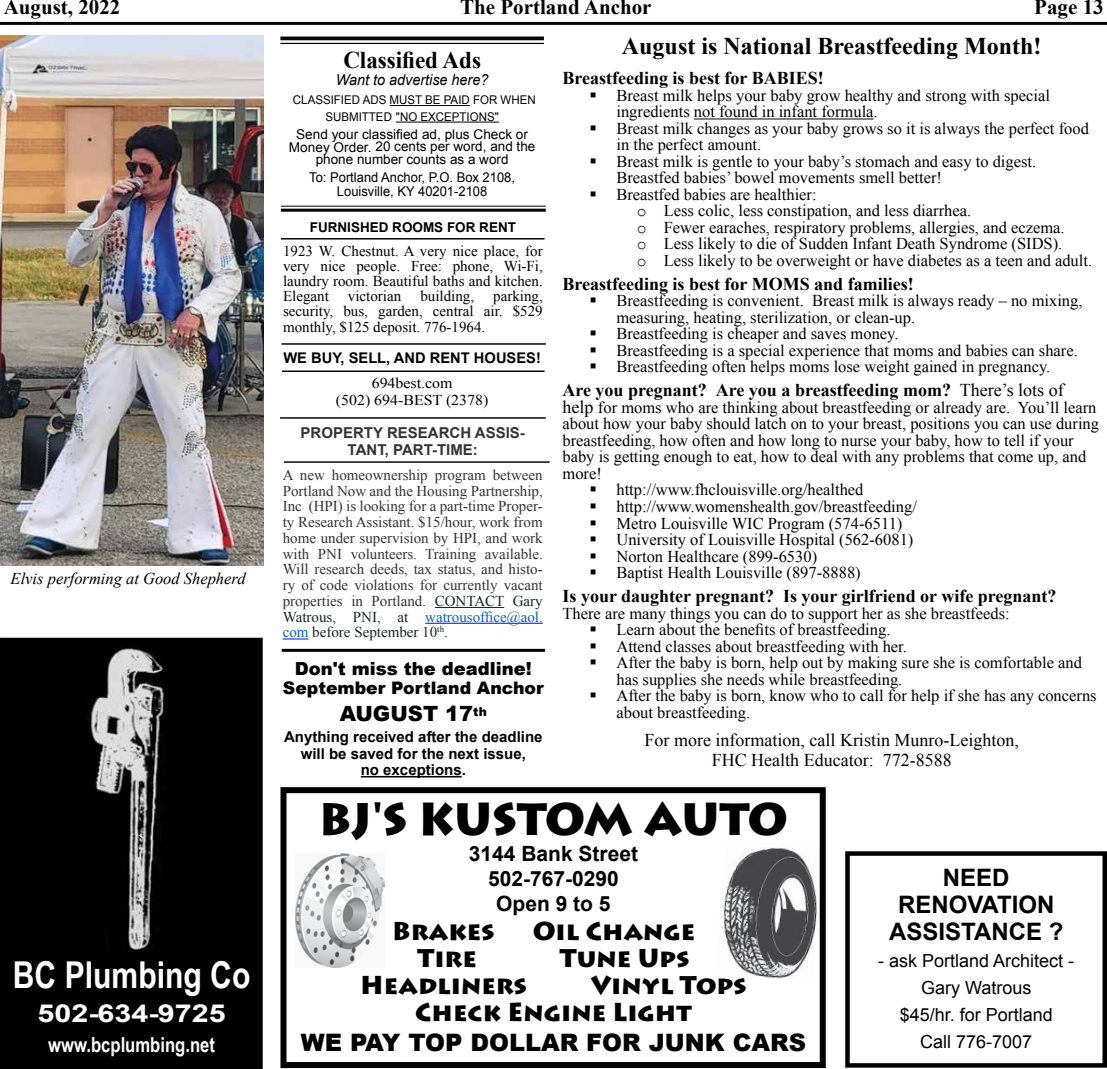
<style>
.page{position:relative;width:1107px;height:1069px;background:#fff}
.page>*{position:absolute;margin:0;border:0;box-sizing:border-box;transform-origin:0 0}
.t1{font:900 45px "Lithos Pro";color:#000}
.t2{font:700 36.9px "Arial Narrow";color:#fff}
.t3{font:900 25.5px/27px "Lithos Pro";color:#000}
.t4{font:700 24.75px "Arial";color:#fff;scale:1.23 1}
.t5{font:700 24px "Times New Roman";color:#000}
.t6{font:900 24px "Arial";color:#000}
.t7{font:700 24px/27px "Arial";color:#000;text-align:center}
.t8{font:700 24px "Times New Roman";color:#000;scale:.96 1}
.t9{font:700 21px "Times New Roman";color:#000}
.t10{font:700 21px/25.2px "Arial";color:#000;text-align:center}
.t11{font:900 21px "Arial";color:#000}
.t12{font:700 20.7px "Arial Narrow";color:#fff}
.t13{font:700 18px "Times New Roman";color:#000}
.t14{font:18px/19.5px "Times New Roman";color:#000;text-align:center}
.t15{font:18px/27px "Arial";color:#000;text-align:center}
.t16{font:900 18px "Arial";color:#000}
.t17{font:900 17.25px "Arial";color:#000}
.t18{font:16.5px/16.5px "Times New Roman";color:#000}
.t19{font:italic 16.5px "Times New Roman";color:#000}
.t20{font:15px/15.8px "Times New Roman";color:#333;text-align:justify}
.t21{font:15px/15px "Times New Roman";color:#000;text-align:justify}
.t22{font:700 15px/16.5px "Arial";color:#000;text-align:center}
.t23{font:700 15px/16.5px "Arial";color:#333;text-align:center}
.t24{font:15px/16.5px "Times New Roman";color:#000;text-align:center;scale:1.06 1}
.t25{font:italic 15px "Arial";color:#000;scale:.96 1}
.t26{font:700 14.7px "Arial";color:#000}
.t27{font:13.5px/12px "Arial";color:#000;text-align:center}
.t28{font:13.5px "Arial";color:#000;scale:.96 1}
.t29{font:700 13.5px "Arial";color:#000}
.t30{font:12px/16.5px "Arial";color:#000;text-align:center;scale:.96 1}
.s1{color:#1d2228}
.s2{color:#0563c1}
.s3{font-family:"Courier New"}
.s4{font-weight:400}
.s5{font-size:18px}
</style>
<div class="page">
<hr style="left:0;top:22px;width:1107px;height:3px;background:#000">
<hr style="left:282px;top:648px;width:263px;height:3px;background:#000">
<div style="left:2px;top:639px;width:258px;height:427px;background:#000"></div>
<div style="left:0;top:637px;width:263px;height:431px;border:4px solid #000"></div>
<img style="left:89px;top:647px;width:76px;height:302px">
<img style="left:295px;top:853px;width:89px;height:114px">
<img style="left:723px;top:847px;width:94px;height:132px">
<div style="left:280px;top:787px;width:546px;height:280px;border:6px solid #000"></div>
<div style="left:845px;top:851px;width:262px;height:216px;border:4px solid #000"></div>
<hr style="left:694px;top:118px;width:180px;height:1px;background:#000">
<hr style="left:281px;top:238px;width:264px;height:1px;background:#000">
<hr style="left:281px;top:206px;width:265px;height:1px;background:#000">
<hr style="left:281px;top:209px;width:265px;height:3px;background:#000">
<hr style="left:280px;top:417px;width:266px;height:1px;background:#000">
<hr style="left:282px;top:343px;width:264px;height:1px;background:#000">
<hr style="left:280px;top:37px;width:264px;height:3px;background:#000">
<hr style="left:280px;top:43px;width:264px;height:1px;background:#000">
<hr style="left:390px;top:105px;width:80px;height:1px;background:#000">
<hr style="left:396px;top:122px;width:103px;height:1px;background:#000">
<hr style="left:282px;top:370px;width:263px;height:2px;background:#000">
<hr style="left:435px;top:607px;width:69px;height:1px;background:#1d2228">
<hr style="left:425px;top:622px;width:118px;height:1px;background:#00f">
<svg style="left:283px;top:638px;width:26px;height:1px"></svg>
<hr style="left:284px;top:461px;width:266px;height:1px;background:#000">
<hr style="left:361px;top:775px;width:101px;height:2px;background:#000">
<img style="left:0;top:35px;width:263px;height:530px">
<p class="t9" style="left:4px;top:-8px;width:118px">August, 2022</p>
<p class="t9" style="left:460px;top:-8px;width:193px">The Portland Anchor</p>
<p class="t9" style="left:1034px;top:-8px;width:71px">Page 13</p>
<p class="t19" style="left:11px;top:567px;width:236px">Elvis performing at Good Shepherd</p>
<h2 class="t2" style="left:13px;top:946px;width:239px">BC Plumbing Co</h2>
<h3 class="t4" style="left:38px;top:995px;width:155px">502-634-9725</h3>
<p class="t12" style="left:48px;top:1028px;width:168px">www.bcplumbing.net</p>
<h3 class="t8" style="left:343px;top:43px;width:145px">Classified Ads</h3>
<p class="t25" style="left:336px;top:70px;width:160px">Want to advertise here?</p>
<p class="t30" style="left:293px;top:92px;width:254px">CLASSIFIED ADS MUST BE PAID FOR WHEN<br>SUBMITTED "NO EXCEPTIONS"</p>
<p class="t27" style="left:289px;top:128px;width:248px">Send your classified ad, plus Check or<br>Money Order. 20 cents per word, and the</p>
<p class="t27" style="left:309px;top:150px;width:207px;line-height:18px">phone number counts as a word<br>To: Portland Anchor, P.O. Box 2108,</p>
<p class="t28" style="left:337px;top:182px;width:158px">Louisville, KY 40201-2108</p>
<p class="t29" style="left:310px;top:218px;width:208px">FURNISHED ROOMS FOR RENT</p>
<p class="t21" style="left:283px;top:243px;width:261px">1923 W. Chestnut. A very nice place, for very nice people. Free: phone, Wi-Fi, laundry room. Beautiful baths and kitchen.<br>Elegant</p>
<p class="t21" style="left:283px;top:288px;width:261px;text-indent:210px">parking, security, bus, garden, central air. $529 monthly, $125 deposit. 776-1964.</p>
<p class="t21" style="left:348px;top:288px;width:55px">victorian</p>
<p class="t21" style="left:420px;top:288px;width:55px">building,</p>
<p class="t26" style="left:283px;top:347px;width:259px">WE BUY, SELL, AND RENT HOUSES!</p>
<p class="t24" style="left:336px;top:374px;width:145px">694best.com<br>(502) 694-BEST (2378)</p>
<p class="t23" style="left:301px;top:425px;width:226px">PROPERTY RESEARCH ASSIS-<br>TANT, PART-TIME:</p>
<p class="t20" style="left:283px;top:466px;width:262px">A new homeownership program between Portland Now and the Housing Partnership, Inc (HPI) is looking for a part-time Proper&shy;ty Research Assistant. $15/hour, work from home under supervision by HPI, and work with PNI volunteers. Training available.<br>Will research deeds, tax status, and histo&shy;ry of code violations for currently vacant properties in Portland. <span class="s1">CONTACT Gary Watrous, PNI, at</span> <span class="s2">watrousoffice@aol. com</span> <span class="s1">before September 10</span><sup>th</sup><span class="s1">.</span></p>
<p class="t16" style="left:295px;top:655px;width:239px">Don't miss the deadline!</p>
<p class="t17" style="left:283px;top:675px;width:262px">September Portland Anchor</p>
<p class="t11" style="left:340px;top:698px;width:149px">AUGUST 17<sup>th</sup></p>
<p class="t22" style="left:284px;top:728px;width:260px">Anything received after the deadline will be saved for the next issue,<br>no exceptions.</p>
<h3 class="t5" style="left:622px;top:29px;width:421px">August is National Breastfeeding Month!</h3>
<p class="t13" style="left:562px;top:65px;width:263px">Breastfeeding is best for BABIES!</p>
<p class="t18" style="left:616px;top:86px;width:435px;text-indent:-27px">▪ Breast milk helps your baby grow healthy and strong with special ingredients not found in infant formula.</p>
<p class="t18" style="left:616px;top:119px;width:474px;text-indent:-27px">▪ Breast milk changes as your baby grows so it is always the perfect food in the perfect amount.</p>
<p class="t18" style="left:616px;top:152px;width:421px;text-indent:-27px">▪ Breast milk is gentle to your baby’s stomach and easy to digest.<br>Breastfed babies’ bowel movements smell better!</p>
<p class="t18" style="left:637px;top:185px;width:457px;text-indent:-47px">▪ Breastfed babies are healthier:<br><span class="s3">o</span> Less colic, less constipation, and less diarrhea.<br><span class="s3">o</span> Fewer earaches, respiratory problems, allergies, and eczema.<br><span class="s3">o</span> Less likely to die of Sudden Infant Death Syndrome (SIDS).<br><span class="s3">o</span> Less likely to be overweight or have diabetes as a teen and adult.</p>
<p class="t13" style="left:562px;top:271px;width:353px">Breastfeeding is best for MOMS and families!</p>
<p class="t18" style="left:616px;top:292px;width:468px;text-indent:-27px">▪ Breastfeeding is convenient. Breast milk is always ready – no mixing, measuring, heating, sterilization, or clean-up.</p>
<p class="t18" style="left:590px;top:325px;width:311px">▪ Breastfeeding is cheaper and saves money.</p>
<p class="t18" style="left:590px;top:341px;width:490px">▪ Breastfeeding is a special experience that moms and babies can share.</p>
<p class="t18" style="left:590px;top:358px;width:462px">▪ Breastfeeding often helps moms lose weight gained in pregnancy.</p>
<p class="t13" style="left:562px;top:377px;width:503px">Are you pregnant? Are you a breastfeeding mom? <span class="s4">There’s lots of</span></p>
<p class="t18" style="left:562px;top:398px;width:538px"><span class="s5">help</span> for moms who are thinking about breastfeeding or already are. You’ll learn about how your baby should latch on to your breast, positions you can use during breastfeeding, how often and how long to nurse your baby, how to tell if your baby is getting enough to eat, how to deal with any problems that come up, and more!</p>
<p class="t18" style="left:589px;top:481px;width:276px">▪ http://www.fhclouisville.org/healthed</p>
<p class="t18" style="left:589px;top:497px;width:329px">▪ http://www.womenshealth.gov/breastfeeding/</p>
<p class="t18" style="left:589px;top:514px;width:314px">▪ Metro Louisville WIC Program (574-6511)</p>
<p class="t18" style="left:589px;top:530px;width:325px">▪ University of Louisville Hospital (562-6081)</p>
<p class="t18" style="left:589px;top:547px;width:229px">▪ Norton Healthcare (899-6530)</p>
<p class="t18" style="left:589px;top:563px;width:273px">▪ Baptist Health Louisville (897-8888)</p>
<p class="t13" style="left:562px;top:583px;width:496px">Is your daughter pregnant? Is your girlfriend or wife pregnant?</p>
<p class="t18" style="left:562px;top:604px;width:449px">There are many things you can do to support her as she breastfeeds:</p>
<p class="t18" style="left:589px;top:620px;width:303px">▪ Learn about the benefits of breastfeeding.</p>
<p class="t18" style="left:589px;top:637px;width:319px">▪ Attend classes about breastfeeding with her.</p>
<p class="t18" style="left:616px;top:653px;width:467px;text-indent:-27px">▪ After the baby is born, help out by making sure she is comfortable and has supplies she needs while breastfeeding.</p>
<p class="t18" style="left:616px;top:686px;width:482px;text-indent:-27px">▪ After the baby is born, know who to call for help if she has any concerns about breastfeeding.</p>
<p class="t14" style="left:645px;top:729px;width:376px">For more information, call Kristin Munro-Leighton,<br>FHC Health Educator: 772-8588</p>
<h1 class="t1" style="left:319px;top:791px;width:471px">BJ'S KUSTOM AUTO</h1>
<p class="t10" style="left:469px;top:840px;width:171px">3144 Bank Street<br>502-767-0290<br>Open 9 to 5</p>
<h3 class="t3" style="left:392px;top:917px;width:104px">Brakes</h3>
<h3 class="t3" style="left:533px;top:917px;width:164px">Oil Change</h3>
<h3 class="t3" style="left:418px;top:944px;width:61px">Tire</h3>
<h3 class="t3" style="left:560px;top:944px;width:131px">Tune Ups</h3>
<h3 class="t3" style="left:360px;top:971px;width:168px">Headliners</h3>
<h3 class="t3" style="left:415px;top:971px;width:333px;text-indent:175px">Vinyl Tops<br>Check Engine Light</h3>
<h3 class="t6" style="left:301px;top:1024px;width:507px">WE PAY TOP DOLLAR FOR JUNK CARS</h3>
<h3 class="t7" style="left:889px;top:864px;width:176px">NEED<br>RENOVATION<br>ASSISTANCE ?</h3>
<p class="t15" style="left:878px;top:947px;width:198px">- ask Portland Architect -<br>Gary Watrous<br>$45/hr. for Portland<br>Call 776-7007</p>
</div>
